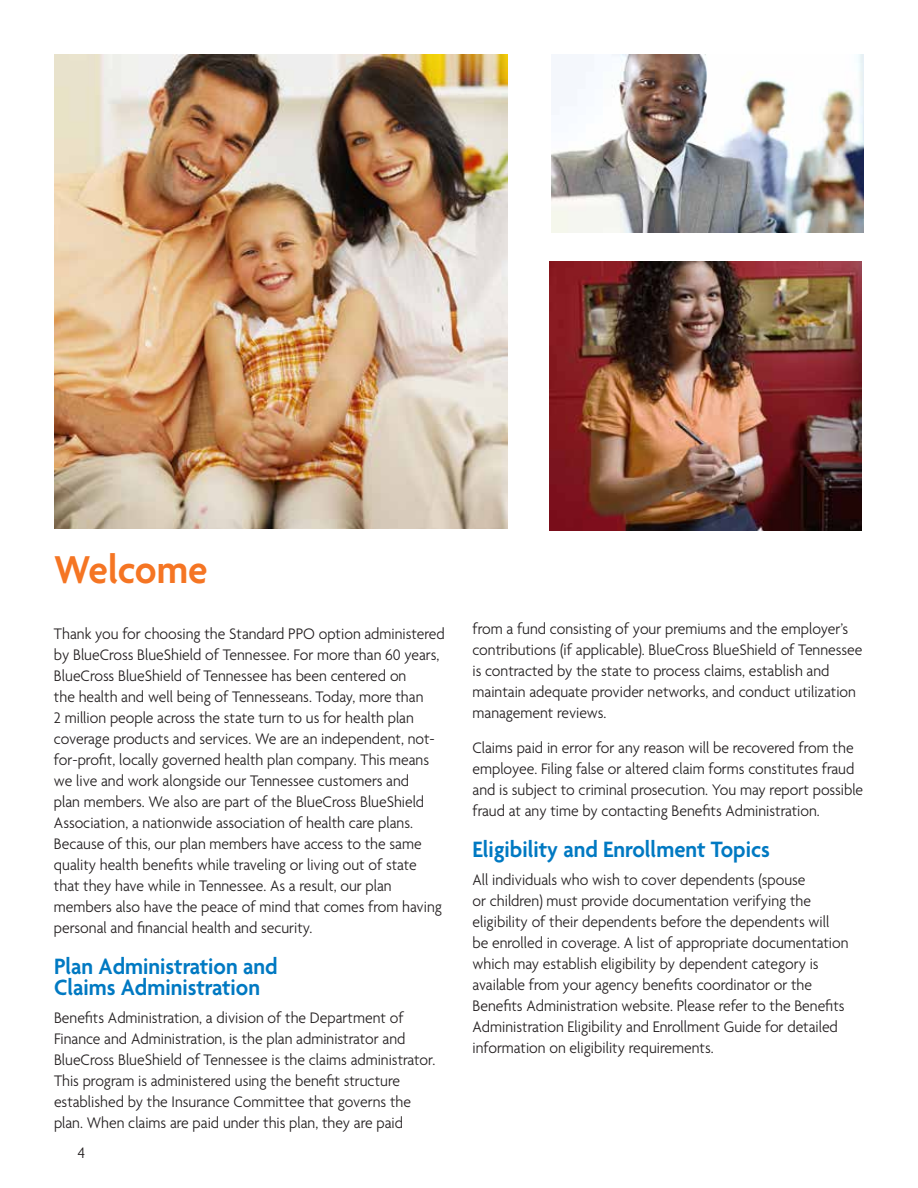
<style>
.page{position:relative;width:918px;height:1188px;background:#fff}
.page>*{position:absolute;margin:0;border:0;box-sizing:border-box;transform-origin:0 0}
.t1{font:600 42px "Agenda";letter-spacing:-.005em;color:#f57523;scale:.95 1}
.t2{font:600 24px/21px "Agenda";color:#0079c2;scale:.95 1}
.t3{font:300 16.5px/21px "Agenda";color:#231f20;scale:.95 1}
</style>
<div class="page">
<img style="left:54px;top:54px;width:453px;height:474px">
<img style="left:552px;top:54px;width:312px;height:179px">
<img style="left:550px;top:261px;width:312px;height:269px">
<h1 class="t1" style="left:54px;top:547px;width:163px">Welcome</h1>
<p class="t3" style="left:54px;top:624px;width:413px">Thank you for choosing the Standard PPO option administered by BlueCross BlueShield of Tennessee. For more than 60 years, BlueCross BlueShield of Tennessee has been centered on<br>the health and well being of Tennesseans. Today, more than<br>2 million people across the state turn to us for health plan coverage products and services. We are an independent, not&shy;for-profit, locally governed health plan company. This means we live and work alongside our Tennessee customers and<br>plan members. We also are part of the BlueCross BlueShield Association, a nationwide association of health care plans.<br>Because of this, our plan members have access to the same quality health benefits while traveling or living out of state that they have while in Tennessee. As a result, our plan members also have the peace of mind that comes from having personal and financial health and security.</p>
<h2 class="t2" style="left:54px;top:957px;width:237px">Plan Administration and<br>Claims Administration</h2>
<p class="t3" style="left:54px;top:1008px;width:403px">Benefits Administration, a division of the Department of Finance and Administration, is the plan administrator and BlueCross BlueShield of Tennessee is the claims administrator.<br>This program is administered using the benefit structure established by the Insurance Committee that governs the plan. When claims are paid under this plan, they are paid</p>
<p class="t3" style="left:78px;top:1143px;width:9px">4</p>
<p class="t3" style="left:472px;top:620px;width:412px">from a fund consisting of your premiums and the employer’s contributions (if applicable). BlueCross BlueShield of Tennessee is contracted by the state to process claims, establish and maintain adequate provider networks, and conduct utilization management reviews.</p>
<p class="t3" style="left:472px;top:738px;width:413px">Claims paid in error for any reason will be recovered from the employee. Filing false or altered claim forms constitutes fraud and is subject to criminal prosecution. You may report possible fraud at any time by contacting Benefits Administration.</p>
<h2 class="t2" style="left:472px;top:840px;width:315px">Eligibility and Enrollment Topics</h2>
<p class="t3" style="left:472px;top:870px;width:397px">All individuals who wish to cover dependents (spouse<br>or children) must provide documentation verifying the eligibility of their dependents before the dependents will be enrolled in coverage. A list of appropriate documentation which may establish eligibility by dependent category is available from your agency benefits coordinator or the Benefits Administration website. Please refer to the Benefits Administration Eligibility and Enrollment Guide for detailed information on eligibility requirements.</p>
</div>
